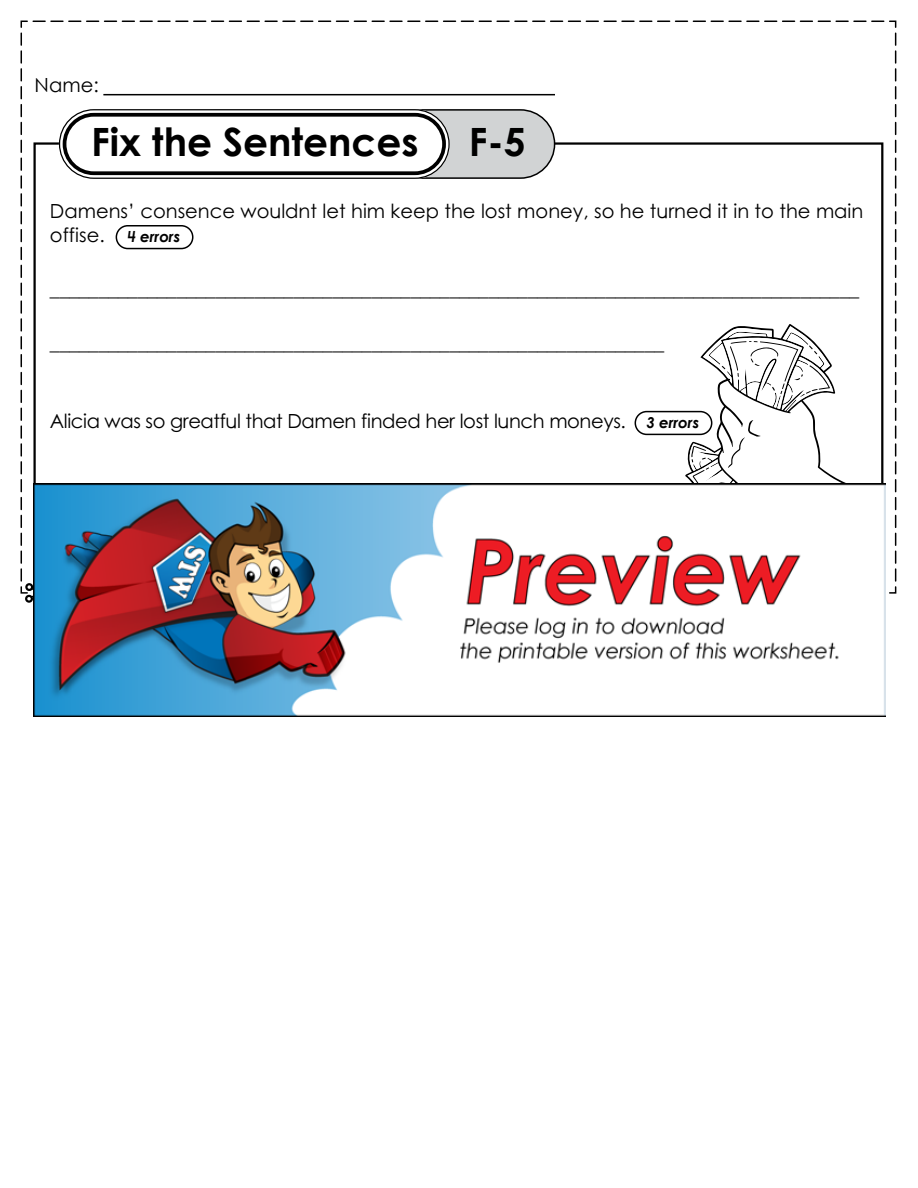
<style>
.page{position:relative;width:918px;height:1188px;background:#fff}
.page>*{position:absolute;margin:0;border:0;box-sizing:border-box;transform-origin:0 0}
.t1{font:700 39px "Century Gothic 2";color:#000}
.t2{font:19.5px/24px "Century STW4";color:#000}
.t3{font:19.5px "Century STW4";letter-spacing:-.02em;color:#000}
.t4{font:19.5px "Century Gothic 2";color:#000}
.t5{font:italic 700 15px "Century STW4";color:#000}
</style>
<div class="page">
<svg style="left:20px;top:20px;width:877px;height:574px"></svg>
<svg style="left:21px;top:33px;width:866px;height:571px"></svg>
<div style="left:635px;top:412px;width:77px;height:22px;background:#fff;border-radius:11px"></div>
<div style="left:635px;top:411px;width:77px;height:24px;border:2px solid #000;border-radius:11px"></div>
<img style="left:33px;top:484px;width:852px;height:232px">
<p class="t4" style="left:35px;top:72px;width:66px">Name:</p>
<h1 class="t1" style="left:91px;top:113px;width:329px">Fix the Sentences</h1>
<h1 class="t1" style="left:469px;top:113px;width:58px">F-5</h1>
<p class="t2" style="left:50px;top:198px;width:815px">Damens’ consence wouldnt let him keep the lost money, so he turned it in to the main offise.</p>
<p class="t5" style="left:128px;top:225px;width:54px">4 errors</p>
<p class="t2" style="left:50px;top:276px;width:811px">___________________________________________________________________________________</p>
<p class="t2" style="left:50px;top:330px;width:616px">_______________________________________________________________</p>
<p class="t3" style="left:50px;top:407px;width:578px">Alicia was so greatful that Damen finded her lost lunch moneys.</p>
<p class="t5" style="left:647px;top:411px;width:54px">3 errors</p>
</div>
